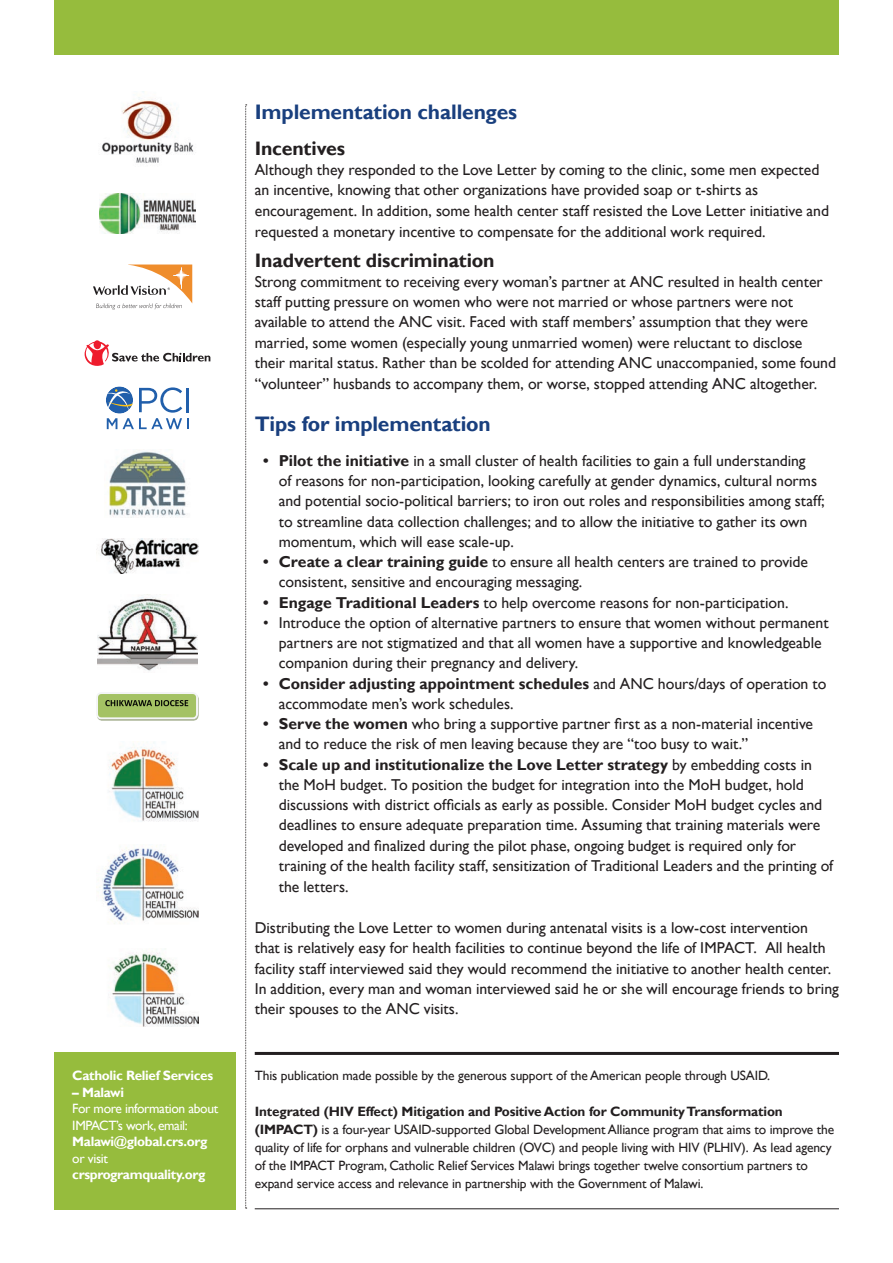
<style>
.page{position:relative;width:893px;height:1263px;background:#fff}
.page>*{position:absolute;margin:0;border:0;box-sizing:border-box;transform-origin:0 0}
.t1{font:700 21px "Gill Sans";letter-spacing:-.01em;color:#193f7e}
.t2{font:700 19.5px "Gill Sans";letter-spacing:-.005em;color:#231f20}
.t3{font:15.75px/20.2px "Gill Sans";letter-spacing:-.005em;color:#231f20}
.t4{font:13.5px/18px "Gill Sans";letter-spacing:-.01em;color:#231f20}
.t5{font:700 13.5px "Gill Sans";letter-spacing:-.025em;color:#fff}
.t6{font:13.5px/16.5px "Gill Sans";letter-spacing:-.025em;color:#fff}
.s1{font-weight:700}
</style>
<div class="page">
<div style="left:54px;top:1052px;width:182px;height:157px;background:#96bc3d"></div>
<div style="left:54px;top:0;width:785px;height:54px;background:#96bc3d"></div>
<hr style="left:255px;top:1208px;width:584px;height:1px;background:#231f20">
<hr style="left:255px;top:1052px;width:584px;height:3px;background:#231f20">
<img style="left:101px;top:91px;width:93px;height:72px">
<img style="left:99px;top:193px;width:97px;height:40px">
<svg style="left:93px;top:264px;width:99px;height:46px"></svg>
<svg style="left:85px;top:340px;width:125px;height:26px"></svg>
<svg style="left:106px;top:386px;width:83px;height:43px"></svg>
<img style="left:109px;top:451px;width:77px;height:67px">
<img style="left:100px;top:538px;width:98px;height:35px">
<img style="left:98px;top:594px;width:99px;height:77px">
<img style="left:97px;top:693px;width:101px;height:28px">
<svg style="left:245px;top:105px;width:2px;height:1104px"></svg>
<img style="left:109px;top:742px;width:89px;height:80px">
<img style="left:99px;top:845px;width:99px;height:79px">
<img style="left:112px;top:951px;width:86px;height:75px">
<p class="t5" style="left:72px;top:1068px;width:142px">Catholic Relief Services</p>
<p class="t5" style="left:72px;top:1084px;width:53px">– Malawi</p>
<p class="t6" style="left:72px;top:1101px;width:147px">For more information about<br>IMPACT’s work, email:</p>
<p class="t5" style="left:72px;top:1134px;width:137px">Malawi@global.crs.org</p>
<p class="t6" style="left:72px;top:1150px;width:37px">or visit</p>
<p class="t5" style="left:72px;top:1167px;width:135px">crsprogramquality.org</p>
<h1 class="t1" style="left:255px;top:99px;width:264px">Implementation challenges</h1>
<p class="t2" style="left:255px;top:137px;width:92px">Incentives</p>
<p class="t3" style="left:255px;top:160px;width:576px">Although they responded to the Love Letter by coming to the clinic, some men expected an incentive, knowing that other organizations have provided soap or t-shirts as encouragement. In addition, some health center staff resisted the Love Letter initiative and requested a monetary incentive to compensate for the additional work required.</p>
<p class="t2" style="left:255px;top:248px;width:241px">Inadvertent discrimination</p>
<p class="t3" style="left:255px;top:272px;width:583px">Strong commitment to receiving every woman’s partner at ANC resulted in health center staff putting pressure on women who were not married or whose partners were not available to attend the ANC visit. Faced with staff members’ assumption that they were married, some women (especially young unmarried women) were reluctant to disclose their marital status. Rather than be scolded for attending ANC unaccompanied, some found “volunteer” husbands to accompany them, or worse, stopped attending ANC altogether.</p>
<h1 class="t1" style="left:255px;top:411px;width:238px">Tips for implementation</h1>
<p class="t3" style="left:279px;top:451px;width:548px;text-indent:-16px"><span class="s1">• Pilot the initiative</span> in a small cluster of health facilities to gain a full understanding<br>of reasons for non-participation, looking carefully at gender dynamics, cultural norms and potential socio-political barriers; to iron out roles and responsibilities among staff; to streamline data collection challenges; and to allow the initiative to gather its own momentum, which will ease scale-up.</p>
<p class="t3" style="left:279px;top:552px;width:531px;text-indent:-16px"><span class="s1">• Create a clear training guide</span> to ensure all health centers are trained to provide consistent, sensitive and encouraging messaging.</p>
<p class="t3" style="left:263px;top:592px;width:527px"><span class="s1">• Engage Traditional Leaders</span> to help overcome reasons for non-participation.</p>
<p class="t3" style="left:279px;top:613px;width:551px;text-indent:-16px">• Introduce the option of alternative partners to ensure that women without permanent partners are not stigmatized and that all women have a supportive and knowledgeable companion during their pregnancy and delivery.</p>
<p class="t3" style="left:279px;top:673px;width:549px;text-indent:-16px"><span class="s1">• Consider adjusting appointment schedules</span> and ANC hours/days of operation to accommodate men’s work schedules.</p>
<p class="t3" style="left:279px;top:714px;width:536px;text-indent:-16px"><span class="s1">• Serve the women</span> who bring a supportive partner first as a non-material incentive and to reduce the risk of men leaving because they are “too busy to wait.”</p>
<p class="t3" style="left:279px;top:754px;width:556px;text-indent:-16px"><span class="s1">• Scale up and institutionalize the Love Letter strategy</span> by embedding costs in the MoH budget. To position the budget for integration into the MoH budget, hold discussions with district officials as early as possible. Consider MoH budget cycles and deadlines to ensure adequate preparation time. Assuming that training materials were developed and finalized during the pilot phase, ongoing budget is required only for training of the health facility staff, sensitization of Traditional Leaders and the printing of the letters.</p>
<p class="t3" style="left:255px;top:918px;width:586px">Distributing the Love Letter to women during antenatal visits is a low-cost intervention<br>that is relatively easy for health facilities to continue beyond the life of IMPACT. All health facility staff interviewed said they would recommend the initiative to another health center.<br>In addition, every man and woman interviewed said he or she will encourage friends to bring their spouses to the ANC visits.</p>
<p class="t4" style="left:255px;top:1067px;width:517px">This publication made possible by the generous support of the American people through USAID.</p>
<p class="t4" style="left:255px;top:1103px;width:581px"><span class="s1">Integrated (HIV Effect) Mitigation and Positive Action for Community Transformation (IMPACT)</span> is a four-year USAID-supported Global Development Alliance program that aims to improve the quality of life for orphans and vulnerable children (OVC) and people living with HIV (PLHIV). As lead agency of the IMPACT Program, Catholic Relief Services Malawi brings together twelve consortium partners to expand service access and relevance in partnership with the Government of Malawi.</p>
</div>
